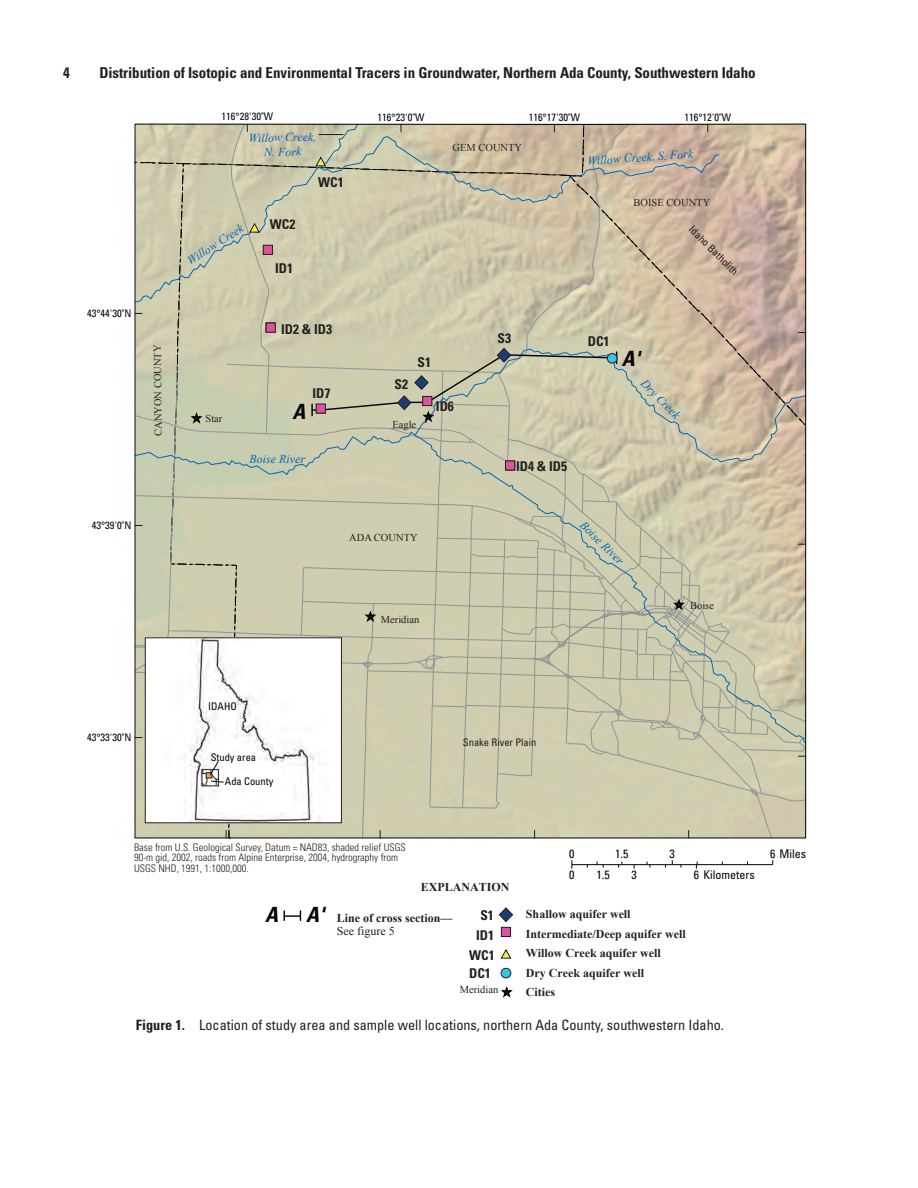
<style>
.page{position:relative;width:918px;height:1188px;background:#fff}
.page>*{position:absolute;margin:0;border:0;box-sizing:border-box;transform-origin:0 0}
.t1{font:italic 700 condensed 21px "Univers";color:#050504}
.t2{font:700 condensed 15px "Univers";letter-spacing:-.005em;color:#231f20}
.FigureCaption{font:condensed 14.25px "Univers";color:#231f20}
.t3{font:700 condensed 13.5px/20px "Univers";color:#231f20;text-align:right}
.t4{font:700 12px/19.5px "Times New Roman";color:#231f20}
.t5{font:italic 12px/14.4px "Times New Roman";color:#0166b3;text-align:center}
.t6{font:condensed 12px "Univers";color:#050504}
.t7{font:300 condensed 10.5px/10.5px "Univers";color:#231f20}
.t8{font:condensed 10.5px "Univers";color:#050504}
.t9{font:10.5px "Times New Roman";color:#231f20}
.t10{font:condensed 10.5px "Univers";color:#231f20}
.s1{font-family:"ESRI Default Marker";font-weight:400;font-stretch:normal;color:#da549f}
.s2{font-weight:400}
.s3{font-weight:700}
</style>
<div class="page">
<svg style="left:499px;top:907px;width:14px;height:15px"></svg>
<div style="left:501px;top:927px;width:10px;height:10px;background:#da549f"></div>
<div style="left:501px;top:927px;width:10px;height:10px;border:1px solid #231f20"></div>
<svg style="left:501px;top:949px;width:10px;height:10px"></svg>
<svg style="left:500px;top:986px;width:13px;height:12px"></svg>
<hr style="left:572px;top:864px;width:201px;height:1px;background:#050504">
<svg style="left:597px;top:862px;width:7px;height:6px"></svg>
<svg style="left:618px;top:862px;width:5px;height:6px"></svg>
<svg style="left:647px;top:862px;width:4px;height:6px"></svg>
<svg style="left:284px;top:911px;width:17px;height:9px"></svg>
<svg style="left:134px;top:123px;width:673px;height:716px;background:#ccc8af"></svg>
<div style="left:607px;top:354px;width:10px;height:9px;background:#39c4ea;border-radius:50%"></div>
<div style="left:607px;top:353px;width:10px;height:10px;border:1px solid #231f20;border-radius:50%"></div>
<div style="left:501px;top:968px;width:10px;height:10px;background:#39c4ea;border-radius:50%"></div>
<div style="left:501px;top:968px;width:10px;height:10px;border:1px solid #231f20;border-radius:50%"></div>
<h2 class="t2" style="left:63px;top:63px;width:8px">4</h2>
<h2 class="t2" style="left:99px;top:63px;width:658px">Distribution of Isotopic and Environmental Tracers in Groundwater, Northern Ada County, Southwestern Idaho</h2>
<p class="t8" style="left:222px;top:110px;width:53px">116°28'30"W</p>
<p class="t8" style="left:378px;top:110px;width:48px">116°23'0"W</p>
<p class="t8" style="left:529px;top:110px;width:53px">116°17'30"W</p>
<p class="t8" style="left:684px;top:110px;width:48px">116°12'0"W</p>
<p class="t8" style="left:87px;top:307px;width:46px">43°44'30"N</p>
<p class="t9" style="left:152px;top:436px;width:93px;rotate:-91deg">CANYON COUNTY</p>
<p class="t8" style="left:92px;top:519px;width:41px">43°39'0"N</p>
<p class="t5" style="left:249px;top:130px;width:69px;rotate:-1deg">Willow Creek,<br>N. Fork</p>
<p class="t5" style="left:184px;top:256px;width:66px;rotate:-33deg">Willow Creek</p>
<p class="t3" style="left:270px;top:214px;width:27px">WC2</p>
<p class="t3" style="left:275px;top:259px;width:19px">ID1</p>
<p class="t3" style="left:318px;top:172px;width:27px">WC1</p>
<p class="t9" style="left:453px;top:141px;width:71px">GEM COUNTY</p>
<p class="t5" style="left:587px;top:154px;width:107px;rotate:-4deg">Willow Creek, S. Fork</p>
<p class="t9" style="left:634px;top:195px;width:78px">BOISE COUNTY</p>
<p class="t10" style="left:696px;top:223px;width:66px;rotate:45deg">Idaho Batholith</p>
<p class="t9" style="left:206px;top:411px;width:18px">Star</p>
<p class="t3" style="left:281px;top:320px;width:52px">ID2 &amp; ID3</p>
<p class="t1" style="left:293px;top:398px;width:14px">A</p>
<p class="t3" style="left:312px;top:383px;width:19px">ID7</p>
<p class="t5" style="left:249px;top:452px;width:57px;rotate:-1deg">Boise River</p>
<p class="t3" style="left:395px;top:374px;width:15px">S2</p>
<p class="t3" style="left:418px;top:352px;width:15px">S1</p>
<p class="t3" style="left:436px;top:396px;width:19px">ID6</p>
<p class="t9" style="left:392px;top:418px;width:25px">Eagle</p>
<p class="t9" style="left:349px;top:530px;width:70px">ADA COUNTY</p>
<p class="t9" style="left:381px;top:612px;width:40px">Meridian</p>
<p class="t3" style="left:498px;top:328px;width:15px">S3</p>
<p class="t3" style="left:505px;top:456px;width:63px"><span class="s1">"</span>ID4 &amp; ID5</p>
<p class="t3" style="left:588px;top:332px;width:23px">DC1</p>
<p class="t1" style="left:622px;top:346px;width:20px">A'</p>
<p class="t5" style="left:648px;top:376px;width:51px;rotate:45deg">Dry Creek</p>
<p class="t5" style="left:587px;top:518px;width:57px;rotate:44deg">Boise River</p>
<p class="t9" style="left:690px;top:599px;width:25px">Boise</p>
<p class="t8" style="left:87px;top:731px;width:46px">43°33'30"N</p>
<p class="t8" style="left:208px;top:699px;width:30px">IDAHO</p>
<p class="t8" style="left:211px;top:750px;width:47px">Study area</p>
<p class="t8" style="left:225px;top:775px;width:50px">Ada County</p>
<p class="t10" style="left:463px;top:736px;width:75px">Snake River Plain</p>
<p class="t7" style="left:134px;top:842px;width:273px">Base from U.S. Geological Survey, Datum = NAD83, shaded relief USGS<br>90-m gid, 2002, roads from Alpine Enterprise, 2004, hydrography from<br>USGS NHD, 1991, 1:1000,000.</p>
<p class="t4" style="left:421px;top:877px;width:90px">EXPLANATION</p>
<p class="t1" style="left:265px;top:902px;width:14px">A</p>
<p class="t1" style="left:306px;top:902px;width:20px">A'</p>
<p class="t4" style="left:337px;top:910px;width:117px;line-height:13.5px">Line of cross section—<br><span class="s2">See figure 5</span></p>
<p class="t3" style="left:469px;top:905px;width:27px">S1<br>ID1<br>WC1</p>
<p class="t3" style="left:469px;top:963px;width:23px">DC1</p>
<p class="t9" style="left:460px;top:982px;width:40px">Meridian</p>
<p class="t6" style="left:569px;top:846px;width:7px">0</p>
<p class="t6" style="left:615px;top:846px;width:15px">1.5</p>
<p class="t6" style="left:670px;top:846px;width:7px">3</p>
<p class="t6" style="left:770px;top:846px;width:38px">6 Miles</p>
<p class="t6" style="left:569px;top:867px;width:7px">0</p>
<p class="t6" style="left:631px;top:867px;width:7px">3</p>
<p class="t6" style="left:694px;top:867px;width:63px">6 Kilometers</p>
<p class="t6" style="left:597px;top:867px;width:15px">1.5</p>
<p class="t4" style="left:526px;top:904px;width:161px">Shallow aquifer well<br>Intermediate/Deep aquifer well<br>Willow Creek aquifer well<br>Dry Creek aquifer well<br>Cities</p>
<p class="FigureCaption" style="left:136px;top:1016px;width:590px"><span class="s3">Figure 1.</span> Location of study area and sample well locations, northern Ada County, southwestern Idaho.</p>
</div>
